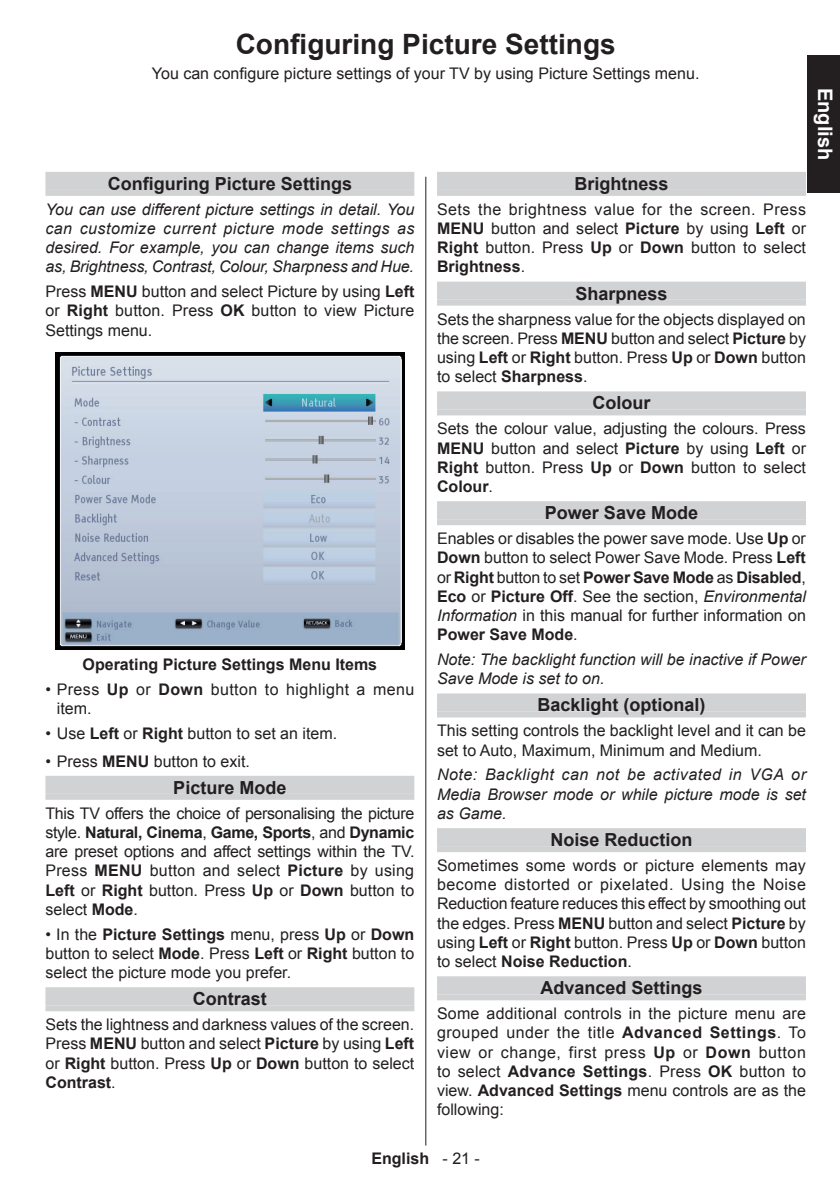
<style>
.page{position:relative;width:840px;height:1191px;background:#fff}
.page>*{position:absolute;margin:0;border:0;box-sizing:border-box;transform-origin:0 0}
.t1{font:700 28px "Arial";color:#231f20}
.t2{font:700 20px "Arial";color:#fff}
.t3{font:700 18px "Arial";color:#231f20}
.t4{font:16px/19.2px "Arial";color:#231f20;text-align:justify}
.t5{font:italic 16px/19.2px "Arial";color:#231f20;text-align:justify}
.t6{font:700 16px "Arial";color:#231f20}
.t7{font:16px/19.2px "Arial";letter-spacing:.025em;color:#231f20}
.s1{font-weight:700}
.s2{font-style:italic}
.s3{font-weight:400}
</style>
<div class="page">
<hr style="left:425px;top:177px;width:1px;height:968px;background:#231f20">
<div style="left:806px;top:55px;width:33px;height:138px;background:#231f20"></div>
<div style="left:45px;top:172px;width:369px;height:18px;background:#d1d2d4"></div>
<div style="left:45px;top:190px;width:369px;height:6px;background:#d1d2d4"></div>
<div style="left:45px;top:776px;width:369px;height:18px;background:#d1d2d4"></div>
<div style="left:45px;top:794px;width:369px;height:6px;background:#d1d2d4"></div>
<div style="left:45px;top:987px;width:369px;height:18px;background:#d1d2d4"></div>
<div style="left:45px;top:1005px;width:369px;height:6px;background:#d1d2d4"></div>
<img style="left:55px;top:352px;width:349px;height:298px">
<div style="left:437px;top:172px;width:368px;height:18px;background:#d1d2d4"></div>
<div style="left:437px;top:190px;width:368px;height:6px;background:#d1d2d4"></div>
<div style="left:437px;top:282px;width:368px;height:18px;background:#d1d2d4"></div>
<div style="left:437px;top:300px;width:368px;height:6px;background:#d1d2d4"></div>
<div style="left:437px;top:391px;width:368px;height:18px;background:#d1d2d4"></div>
<div style="left:437px;top:409px;width:368px;height:6px;background:#d1d2d4"></div>
<div style="left:437px;top:501px;width:368px;height:18px;background:#d1d2d4"></div>
<div style="left:437px;top:519px;width:368px;height:6px;background:#d1d2d4"></div>
<div style="left:437px;top:693px;width:368px;height:18px;background:#d1d2d4"></div>
<div style="left:437px;top:711px;width:368px;height:6px;background:#d1d2d4"></div>
<div style="left:437px;top:828px;width:368px;height:18px;background:#d1d2d4"></div>
<div style="left:437px;top:846px;width:368px;height:6px;background:#d1d2d4"></div>
<div style="left:437px;top:976px;width:368px;height:18px;background:#d1d2d4"></div>
<div style="left:437px;top:994px;width:368px;height:6px;background:#d1d2d4"></div>
<h1 class="t1" style="left:235px;top:26px;width:381px">Configuring Picture Settings</h1>
<p class="t4" style="left:152px;top:64px;width:548px">You can configure picture settings of your TV by using Picture Settings menu.</p>
<p class="t2" style="left:838px;top:88px;width:74px;rotate:90deg">English</p>
<p class="t3" style="left:108px;top:171px;width:246px">Configuring Picture Settings</p>
<p class="t5" style="left:45px;top:200px;width:370px">You can use different picture settings in detail. You can customize current picture mode settings as desired. For example, you can change items such as, Brightness, Contrast, Colour, Sharpness and Hue.</p>
<p class="t4" style="left:45px;top:282px;width:370px">Press <span class="s1">MENU</span> button and select Picture by using <span class="s1">Left </span>or <span class="s1">Right</span> button. Press <span class="s1">OK</span> button to view Picture Settings menu.</p>
<p class="t6" style="left:83px;top:654px;width:296px">Operating Picture Settings Menu Items</p>
<p class="t7" style="left:57px;top:680px;width:359px;text-indent:-11px">• Press <span class="s1">Up</span> or <span class="s1">Down</span> button to highlight a menu item.</p>
<p class="t4" style="left:45px;top:724px;width:293px">• Use <span class="s1">Left</span> or <span class="s1">Right</span> button to set an item.</p>
<p class="t4" style="left:45px;top:751px;width:206px">• Press <span class="s1">MENU</span> button to exit.</p>
<p class="t3" style="left:173px;top:775px;width:115px">Picture Mode</p>
<p class="t4" style="left:45px;top:803px;width:370px">This TV offers the choice of personalising the picture style. <span class="s1">Natural, Cinema</span>, <span class="s1">Game, Sports</span>, and <span class="s1">Dynamic </span>are preset options and affect settings within the TV.<br>Press <span class="s1">MENU</span> button and select <span class="s1">Picture</span> by using <span class="s1">Left</span> or <span class="s1">Right</span> button. Press <span class="s1">Up</span> or <span class="s1">Down</span> button to select <span class="s1">Mode</span>.</p>
<p class="t4" style="left:45px;top:924px;width:370px">• In the <span class="s1">Picture Settings</span> menu, press <span class="s1">Up</span> or <span class="s1">Down </span>button to select <span class="s1">Mode</span>. Press <span class="s1">Left</span> or <span class="s1">Right</span> button to select the picture mode you prefer.</p>
<p class="t3" style="left:193px;top:987px;width:75px">Contrast</p>
<p class="t4" style="left:45px;top:1015px;width:370px">Sets the lightness and darkness values of the screen.<br>Press <span class="s1">MENU</span> button and select <span class="s1">Picture</span> by using <span class="s1">Left </span>or <span class="s1">Right</span> button. Press <span class="s1">Up</span> or <span class="s1">Down</span> button to select <span class="s1">Contrast</span>.</p>
<p class="t3" style="left:574px;top:171px;width:96px">Brightness</p>
<p class="t4" style="left:437px;top:200px;width:370px">Sets the brightness value for the screen. Press <span class="s1">MENU</span> button and select <span class="s1">Picture</span> by using <span class="s1">Left</span> or <span class="s1">Right</span> button. Press <span class="s1">Up</span> or <span class="s1">Down</span> button to select <span class="s1">Brightness</span>.</p>
<p class="t3" style="left:575px;top:281px;width:94px">Sharpness</p>
<p class="t4" style="left:437px;top:309px;width:370px">Sets the sharpness value for the objects displayed on the screen. Press <span class="s1">MENU</span> button and select <span class="s1">Picture</span> by using <span class="s1">Left</span> or <span class="s1">Right</span> button. Press <span class="s1">Up</span> or <span class="s1">Down</span> button to select <span class="s1">Sharpness</span>.</p>
<p class="t3" style="left:592px;top:391px;width:59px">Colour</p>
<p class="t4" style="left:437px;top:419px;width:370px">Sets the colour value, adjusting the colours. Press <span class="s1">MENU</span> button and select <span class="s1">Picture</span> by using <span class="s1">Left</span> or <span class="s1">Right</span> button. Press <span class="s1">Up</span> or <span class="s1">Down</span> button to select <span class="s1">Colour</span>.</p>
<p class="t3" style="left:544px;top:501px;width:155px">Power Save Mode</p>
<p class="t4" style="left:437px;top:529px;width:370px">Enables or disables the power save mode. Use <span class="s1">Up</span> or <span class="s1">Down</span> button to select Power Save Mode. Press <span class="s1">Left </span>or <span class="s1">Right</span> button to set <span class="s1">Power Save Mode</span> as <span class="s1">Disabled</span>, <span class="s1">Eco</span> or <span class="s1">Picture Off</span>. See the section, <span class="s2">Environmental Information</span> in this manual for further information on <span class="s1">Power Save Mode</span>.</p>
<p class="t5" style="left:437px;top:650px;width:370px">Note: The backlight function will be inactive if Power<br>Save Mode is set to on.</p>
<p class="t3" style="left:537px;top:693px;width:170px">Backlight (optional)</p>
<p class="t4" style="left:437px;top:721px;width:370px">This setting controls the backlight level and it can be set to Auto, Maximum, Minimum and Medium.</p>
<p class="t5" style="left:437px;top:765px;width:370px">Note: Backlight can not be activated in VGA or Media Browser mode or while picture mode is set as Game.</p>
<p class="t3" style="left:550px;top:828px;width:144px">Noise Reduction</p>
<p class="t4" style="left:437px;top:856px;width:370px">Sometimes some words or picture elements may become distorted or pixelated. Using the Noise Reduction feature reduces this effect by smoothing out the edges. Press <span class="s1">MENU</span> button and select <span class="s1">Picture</span> by using <span class="s1">Left</span> or <span class="s1">Right</span> button. Press <span class="s1">Up</span> or <span class="s1">Down</span> button to select <span class="s1">Noise Reduction</span>.</p>
<p class="t3" style="left:540px;top:976px;width:164px">Advanced Settings</p>
<p class="t4" style="left:437px;top:1004px;width:370px">Some additional controls in the picture menu are grouped under the title <span class="s1">Advanced Settings</span>. To view or change, first press <span class="s1">Up</span> or <span class="s1">Down</span> button to select <span class="s1">Advance Settings</span>. Press <span class="s1">OK</span> button to view. <span class="s1">Advanced Settings</span> menu controls are as the following:</p>
<p class="t6" style="left:371px;top:1147px;width:110px">English <span class="s3">- 21 -</span></p>
</div>
